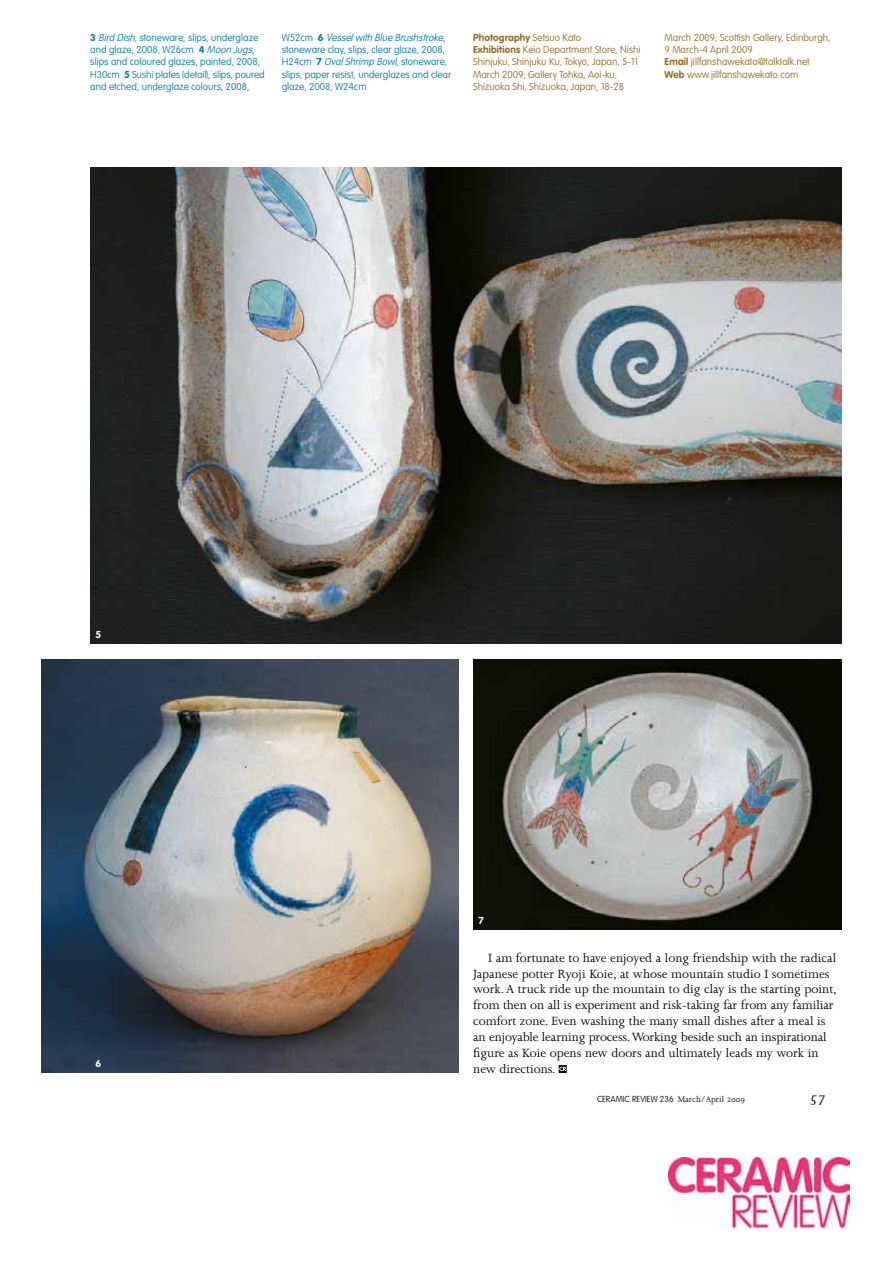
<style>
.page{position:relative;width:893px;height:1263px;background:#fff}
.page>*{position:absolute;margin:0;border:0;box-sizing:border-box;transform-origin:0 0}
.t1{font:15.9px "Joanna MT SCOSF";color:#000}
.t2{font:13.65px/15.9px "Joanna";color:#000}
.t3{font:100 9.9px/12.3px "VAG Rounded";color:#007baf}
.t4{font:100 9.9px/12.3px "VAG Rounded";color:#956b25}
.t5{font:700 9.9px "VAG Rounded";color:#fff}
.t6{font:100 8.55px "VAG Rounded";color:#000}
.s1{font-weight:700}
.s2{font-style:italic}
.s3{font-family:"Joanna";font-weight:400;font-size:9.3px}
.s4{font-family:"Joanna MT SCOSF";font-weight:400;font-size:9.3px}
</style>
<div class="page">
<svg style="left:559px;top:1065px;width:8px;height:8px"></svg>
<img style="left:90px;top:167px;width:751px;height:477px">
<img style="left:473px;top:660px;width:368px;height:270px">
<img style="left:41px;top:660px;width:417px;height:413px">
<img style="left:668px;top:1157px;width:181px;height:72px">
<p class="t3" style="left:90px;top:31px;width:176px"><span class="s1">3</span> <span class="s2">Bird Dish</span>, stoneware, slips, underglaze and glaze, 2008, W26cm <span class="s1">4</span> <span class="s2">Moon Jugs</span>, slips and coloured glazes, painted, 2008, H30cm <span class="s1">5</span> Sushi plates (detail), slips, poured and etched, underglaze colours, 2008,</p>
<p class="t4" style="left:473px;top:31px;width:169px"><span class="s1">Photography</span> Setsuo Kato<br><span class="s1">Exhibitions</span> Keio Department Store, Nishi Shinjuku, Shinjuku Ku, Tokyo, Japan, 5-11<br>March 2009; Gallery Tohka, Aoi-ku, Shizuoka Shi, Shizuoka, Japan, 18-28</p>
<p class="t4" style="left:665px;top:31px;width:167px">March 2009; Scottish Gallery, Edinburgh, 9 March-4 April 2009<br><span class="s1">Email</span> jillfanshawekato@talktalk.net <span class="s1">Web</span> www.jillfanshawekato.com</p>
<p class="t3" style="left:282px;top:31px;width:171px">W 5 2 c m <span class="s1">6</span> <span class="s2">Vesselwith Blue Brushstroke</span>, stoneware clay, slips, clear glaze, 2008, H24cm <span class="s1">7</span> <span class="s2">OvalShrimp Bowl</span>, stoneware, slips, paper resist, underglazes and clear glaze, 2008, W24cm</p>
<p class="t5" style="left:96px;top:628px;width:7px">5</p>
<p class="t5" style="left:96px;top:1058px;width:7px">6</p>
<p class="t5" style="left:478px;top:914px;width:7px">7</p>
<p class="t2" style="left:473px;top:950px;width:365px;text-indent:15px">I am fortunate to have enjoyed a long friendship with the radical Japanese potter Ryoji Koie, at whose mountain studio I sometimes work. A truck ride up the mountain to dig clay is the starting point, from then on all is experiment and risk-taking far from any familiar comfort zone. Even washing the many small dishes after a meal is an enjoyable learning process. Working beside such an inspirational figure as Koie opens new doors and ultimately leads my work in new directions.</p>
<p class="t6" style="left:597px;top:1094px;width:150px">CERAMIC REVIEW 236 <span class="s3">March/April</span> <span class="s4">2009</span></p>
<p class="t1" style="left:809px;top:1089px;width:18px">57</p>
</div>
